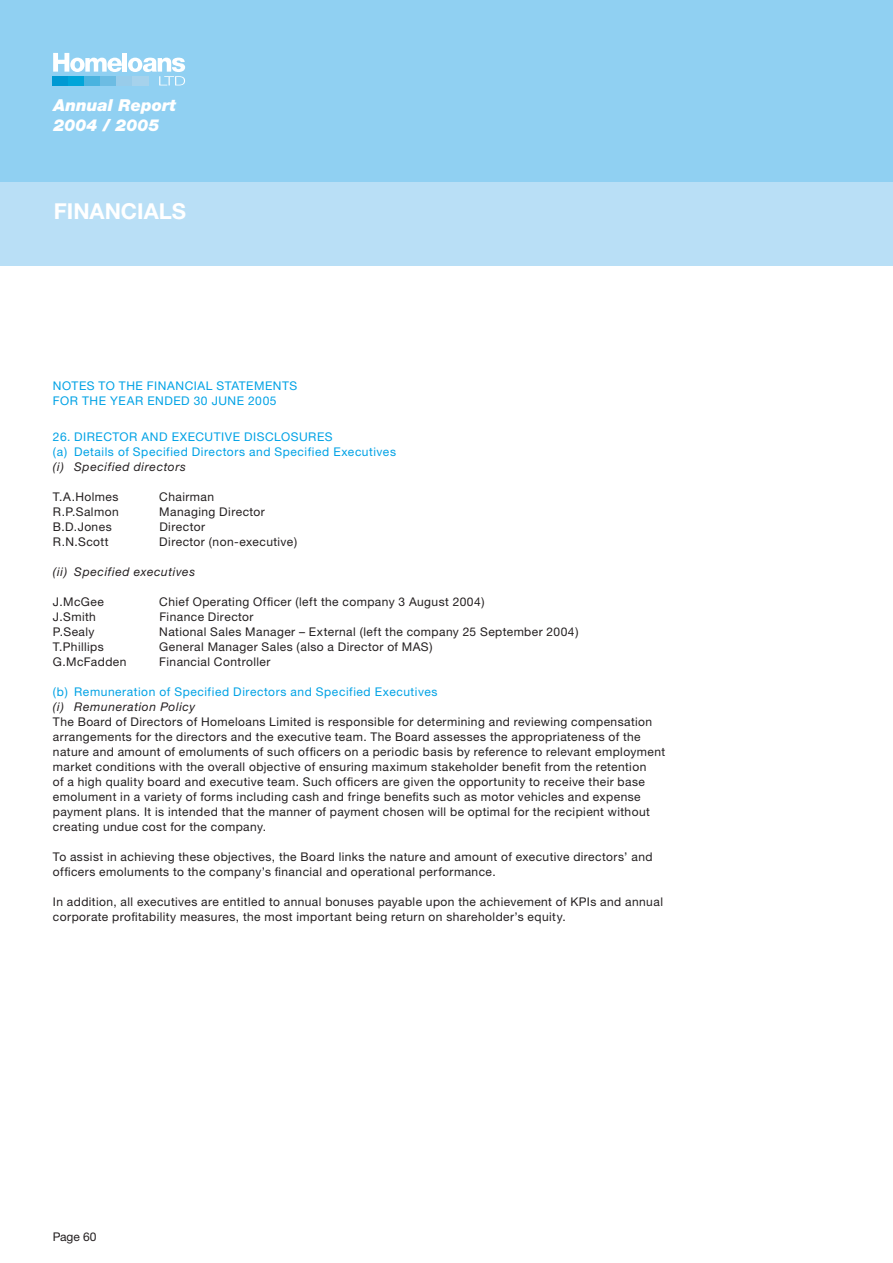
<style>
.page{position:relative;width:893px;height:1263px;background:#fff}
.page>*{position:absolute;margin:0;border:0;box-sizing:border-box;transform-origin:0 0}
.t1{font:700 21.9px "Helvetica Neue CE";color:#fff}
.t2{font:italic 900 16.5px/19.8px "Helvetica Neue CE";color:#fff}
.t3{font:12px/15px "Helvetica Neue CE";letter-spacing:.035em;color:#231f20}
.t4{font:12px/15px "Helvetica Neue CE";letter-spacing:.045em;color:#00a2e5}
.t5{font:italic 12px "Helvetica Neue CE";letter-spacing:.055em;color:#231f20}
</style>
<div class="page">
<div style="left:0;top:181px;width:892px;height:85px;background:#b9dff6"></div>
<div style="left:0;top:0;width:892px;height:181px;background:#90d0f2"></div>
<svg style="left:53px;top:53px;width:69px;height:19px"></svg>
<hr style="left:123px;top:53px;width:4px;height:19px;background:#fff">
<svg style="left:128px;top:58px;width:57px;height:27px"></svg>
<div style="left:53px;top:76px;width:16px;height:9px;background:#0099d3"></div>
<div style="left:69px;top:76px;width:16px;height:9px;background:#00a5d9"></div>
<div style="left:85px;top:76px;width:16px;height:9px;background:#4ab3df"></div>
<div style="left:101px;top:76px;width:16px;height:9px;background:#6cbce3"></div>
<div style="left:117px;top:76px;width:16px;height:9px;background:#98ccea"></div>
<div style="left:133px;top:76px;width:16px;height:9px;background:#a6d2ec"></div>
<h2 class="t2" style="left:53px;top:97px;width:124px">Annual Report<br>2004 / 2005</h2>
<h1 class="t1" style="left:54px;top:203px;width:134px">FINANCIALS</h1>
<p class="t4" style="left:53px;top:380px;width:246px">NOTES TO THE FINANCIAL STATEMENTS<br>FOR THE YEAR ENDED 30 JUNE 2005</p>
<p class="t4" style="left:53px;top:431px;width:344px">26. DIRECTOR AND EXECUTIVE DISCLOSURES<br>(a) Details of Specified Directors and Specified Executives</p>
<p class="t5" style="left:53px;top:463px;width:134px">(i) Specified directors</p>
<p class="t3" style="left:53px;top:491px;width:67px">T.A.Holmes</p>
<p class="t3" style="left:159px;top:491px;width:56px">Chairman</p>
<p class="t3" style="left:53px;top:506px;width:67px">R.P.Salmon</p>
<p class="t3" style="left:159px;top:506px;width:107px">Managing Director</p>
<p class="t3" style="left:53px;top:521px;width:60px">B.D.Jones</p>
<p class="t3" style="left:159px;top:521px;width:47px">Director</p>
<p class="t3" style="left:53px;top:536px;width:57px">R.N.Scott</p>
<p class="t3" style="left:159px;top:536px;width:139px">Director (non-executive)</p>
<p class="t5" style="left:53px;top:568px;width:144px">(ii) Specified executives</p>
<p class="t3" style="left:53px;top:596px;width:52px">J.McGee</p>
<p class="t3" style="left:159px;top:596px;width:327px">Chief Operating Officer (left the company 3 August 2004)</p>
<p class="t3" style="left:53px;top:611px;width:45px">J.Smith</p>
<p class="t3" style="left:159px;top:611px;width:96px">Finance Director</p>
<p class="t3" style="left:53px;top:626px;width:43px">P.Sealy</p>
<p class="t3" style="left:159px;top:626px;width:420px">National Sales Manager – External (left the company 25 September 2004)</p>
<p class="t3" style="left:53px;top:641px;width:52px">T.Phillips</p>
<p class="t3" style="left:159px;top:641px;width:275px">General Manager Sales (also a Director of MAS)</p>
<p class="t3" style="left:53px;top:656px;width:75px">G.McFadden</p>
<p class="t3" style="left:159px;top:656px;width:113px">Financial Controller</p>
<p class="t4" style="left:53px;top:686px;width:386px">(b) Remuneration of Specified Directors and Specified Executives</p>
<p class="t5" style="left:53px;top:703px;width:144px">(i) Remuneration Policy</p>
<p class="t3" style="left:53px;top:716px;width:614px">The Board of Directors of Homeloans Limited is responsible for determining and reviewing compensation arrangements for the directors and the executive team. The Board assesses the appropriateness of the nature and amount of emoluments of such officers on a periodic basis by reference to relevant employment market conditions with the overall objective of ensuring maximum stakeholder benefit from the retention<br>of a high quality board and executive team. Such officers are given the opportunity to receive their base emolument in a variety of forms including cash and fringe benefits such as motor vehicles and expense payment plans. It is intended that the manner of payment chosen will be optimal for the recipient without creating undue cost for the company.</p>
<p class="t3" style="left:53px;top:851px;width:601px">To assist in achieving these objectives, the Board links the nature and amount of executive directors’ and officers emoluments to the company’s financial and operational performance.</p>
<p class="t3" style="left:53px;top:896px;width:611px">In addition, all executives are entitled to annual bonuses payable upon the achievement of KPIs and annual corporate profitability measures, the most important being return on shareholder’s equity.</p>
<p class="t3" style="left:53px;top:1231px;width:45px">Page 60</p>
</div>
